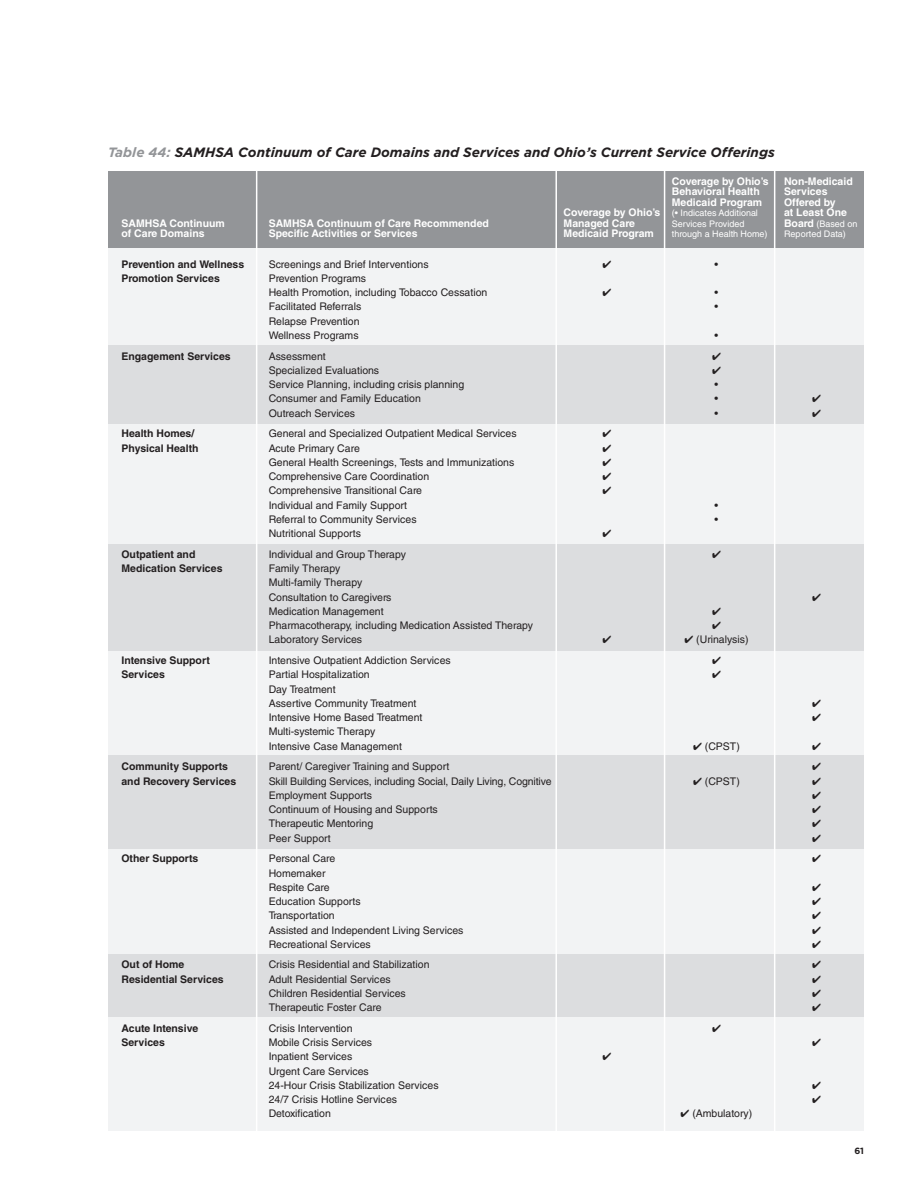
<style>
.page{position:relative;width:918px;height:1188px;background:#fff}
.page>*{position:absolute;margin:0;border:0;box-sizing:border-box;transform-origin:0 0}
.t1{font:italic 700 13.5px "Gotham HTF";color:#231f20}
.t2{font:10.5px/14.2px "Helvetica";color:#231f20}
.t3{font:700 10.5px "Helvetica";color:#231f20}
.t4{font:700 10.5px "Helvetica";color:#fff}
.t5{font:9px "Helvetica";color:#fff}
.t6{font:700 9px "Gotham HTF";color:#231f20}
.s1{color:#939598}
.s2{font-weight:700;font-size:10.5px}
</style>
<div class="page">
<div style="left:108px;top:191px;width:756px;height:940px;background:#f2f3f4"></div>
<div style="left:108px;top:346px;width:756px;height:78px;background:#dcdddf"></div>
<div style="left:108px;top:544px;width:756px;height:107px;background:#dcdddf"></div>
<div style="left:108px;top:954px;width:756px;height:63px;background:#dcdddf"></div>
<div style="left:108px;top:755px;width:756px;height:94px;background:#dcdddf"></div>
<div style="left:108px;top:172px;width:756px;height:76px;background:#939598"></div>
<hr style="left:555px;top:171px;width:2px;height:963px;background:#fff">
<hr style="left:256px;top:171px;width:1px;height:963px;background:#fff">
<hr style="left:774px;top:171px;width:1px;height:963px;background:#fff">
<hr style="left:664px;top:171px;width:1px;height:963px;background:#fff">
<p class="t1" style="left:108px;top:144px;width:668px"><span class="s1">Table 44:</span> SAMHSA Continuum of Care Domains and Services and Ohio’s Current Service Offerings</p>
<p class="t4" style="left:672px;top:177px;width:98px">Coverage by Ohio’s</p>
<p class="t4" style="left:784px;top:177px;width:70px">Non-Medicaid</p>
<p class="t4" style="left:672px;top:188px;width:89px">Behavioral Health</p>
<p class="t4" style="left:784px;top:188px;width:45px">Services</p>
<p class="t4" style="left:672px;top:198px;width:92px">Medicaid Program</p>
<p class="t4" style="left:784px;top:198px;width:53px">Offered by</p>
<p class="t5" style="left:564px;top:210px;width:196px"><span class="s2">Coverage by Ohio’s</span> (• Indicates Additional</p>
<p class="t4" style="left:784px;top:209px;width:64px">at Least One</p>
<p class="t4" style="left:122px;top:219px;width:105px">SAMHSA Continuum</p>
<p class="t4" style="left:269px;top:219px;width:222px">SAMHSA Continuum of Care Recommended</p>
<p class="t4" style="left:564px;top:219px;width:73px">Managed Care</p>
<p class="t5" style="left:672px;top:220px;width:74px">Services Provided</p>
<p class="t5" style="left:784px;top:220px;width:75px"><span class="s2">Board</span> (Based on</p>
<p class="t4" style="left:122px;top:230px;width:85px">of Care Domains</p>
<p class="t4" style="left:269px;top:230px;width:150px">Specific Activities or Services</p>
<p class="t4" style="left:564px;top:230px;width:92px">Medicaid Program</p>
<p class="t5" style="left:672px;top:231px;width:97px">through a Health Home)</p>
<p class="t5" style="left:784px;top:231px;width:63px">Reported Data)</p>
<p class="t3" style="left:122px;top:260px;width:124px">Prevention and Wellness</p>
<p class="t2" style="left:269px;top:258px;width:161px">Screenings and Brief Interventions</p>
<p class="t2" style="left:715px;top:258px;width:5px">•</p>
<p class="t3" style="left:122px;top:274px;width:100px">Promotion Services</p>
<p class="t2" style="left:269px;top:272px;width:220px">Prevention Programs<br>Health Promotion, including Tobacco Cessation</p>
<p class="t2" style="left:715px;top:286px;width:5px">•</p>
<p class="t2" style="left:269px;top:301px;width:94px">Facilitated Referrals</p>
<p class="t2" style="left:715px;top:301px;width:5px">•</p>
<p class="t2" style="left:269px;top:315px;width:92px">Relapse Prevention<br>Wellness Programs</p>
<p class="t2" style="left:715px;top:329px;width:5px">•</p>
<p class="t3" style="left:122px;top:352px;width:111px">Engagement Services</p>
<p class="t2" style="left:269px;top:350px;width:59px">Assessment</p>
<p class="t2" style="left:269px;top:364px;width:112px">Specialized Evaluations</p>
<p class="t2" style="left:269px;top:378px;width:197px">Service Planning, including crisis planning</p>
<p class="t2" style="left:715px;top:378px;width:5px">•</p>
<p class="t2" style="left:269px;top:393px;width:154px">Consumer and Family Education</p>
<p class="t2" style="left:715px;top:393px;width:5px">•</p>
<p class="t2" style="left:269px;top:407px;width:88px">Outreach Services</p>
<p class="t2" style="left:715px;top:407px;width:5px">•</p>
<p class="t3" style="left:122px;top:430px;width:74px">Health Homes/</p>
<p class="t2" style="left:269px;top:428px;width:249px">General and Specialized Outpatient Medical Services</p>
<p class="t3" style="left:122px;top:444px;width:79px">Physical Health</p>
<p class="t2" style="left:269px;top:442px;width:93px">Acute Primary Care</p>
<p class="t2" style="left:269px;top:456px;width:247px">General Health Screenings, Tests and Immunizations</p>
<p class="t2" style="left:269px;top:470px;width:162px">Comprehensive Care Coordination</p>
<p class="t2" style="left:269px;top:485px;width:155px">Comprehensive Transitional Care</p>
<p class="t2" style="left:269px;top:499px;width:140px">Individual and Family Support</p>
<p class="t2" style="left:715px;top:499px;width:5px">•</p>
<p class="t2" style="left:269px;top:513px;width:149px">Referral to Community Services</p>
<p class="t2" style="left:715px;top:513px;width:5px">•</p>
<p class="t2" style="left:269px;top:527px;width:94px">Nutritional Supports</p>
<p class="t3" style="left:122px;top:550px;width:75px">Outpatient and</p>
<p class="t2" style="left:269px;top:548px;width:139px">Individual and Group Therapy</p>
<p class="t3" style="left:122px;top:565px;width:103px">Medication Services</p>
<p class="t2" style="left:269px;top:562px;width:124px">Family Therapy<br>Multi-family Therapy<br>Consultation to Caregivers</p>
<p class="t2" style="left:269px;top:605px;width:116px">Medication Management</p>
<p class="t2" style="left:269px;top:619px;width:266px">Pharmacotherapy, including Medication Assisted Therapy</p>
<p class="t2" style="left:269px;top:634px;width:95px">Laboratory Services</p>
<p class="t2" style="left:684px;top:634px;width:66px">✔ (Urinalysis)</p>
<p class="t3" style="left:122px;top:657px;width:90px">Intensive Support</p>
<p class="t2" style="left:269px;top:654px;width:184px">Intensive Outpatient Addiction Services</p>
<p class="t3" style="left:122px;top:671px;width:45px">Services</p>
<p class="t2" style="left:269px;top:668px;width:103px">Partial Hospitalization</p>
<p class="t2" style="left:269px;top:683px;width:149px">Day Treatment<br>Assertive Community Treatment</p>
<p class="t2" style="left:269px;top:711px;width:155px">Intensive Home Based Treatment</p>
<p class="t2" style="left:269px;top:725px;width:135px">Multi-systemic Therapy<br>Intensive Case Management</p>
<p class="t2" style="left:693px;top:740px;width:48px">✔ (CPST)</p>
<p class="t3" style="left:122px;top:763px;width:108px">Community Supports</p>
<p class="t2" style="left:269px;top:760px;width:182px">Parent/ Caregiver Training and Support</p>
<p class="t3" style="left:122px;top:777px;width:116px">and Recovery Services</p>
<p class="t2" style="left:269px;top:775px;width:284px">Skill Building Services, including Social, Daily Living, Cognitive</p>
<p class="t2" style="left:693px;top:775px;width:48px">✔ (CPST)</p>
<p class="t2" style="left:269px;top:789px;width:105px">Employment Supports</p>
<p class="t2" style="left:269px;top:803px;width:171px">Continuum of Housing and Supports</p>
<p class="t2" style="left:269px;top:817px;width:106px">Therapeutic Mentoring</p>
<p class="t2" style="left:269px;top:832px;width:64px">Peer Support</p>
<p class="t3" style="left:122px;top:855px;width:78px">Other Supports</p>
<p class="t2" style="left:269px;top:852px;width:68px">Personal Care</p>
<p class="t2" style="left:269px;top:867px;width:63px">Homemaker<br>Respite Care</p>
<p class="t2" style="left:269px;top:895px;width:93px">Education Supports</p>
<p class="t2" style="left:269px;top:909px;width:68px">Transportation</p>
<p class="t2" style="left:269px;top:924px;width:196px">Assisted and Independent Living Services</p>
<p class="t2" style="left:269px;top:938px;width:104px">Recreational Services</p>
<p class="t3" style="left:122px;top:961px;width:64px">Out of Home</p>
<p class="t2" style="left:269px;top:959px;width:162px">Crisis Residential and Stabilization</p>
<p class="t3" style="left:122px;top:975px;width:104px">Residential Services</p>
<p class="t2" style="left:269px;top:973px;width:124px">Adult Residential Services</p>
<p class="t2" style="left:269px;top:987px;width:139px">Children Residential Services</p>
<p class="t2" style="left:269px;top:1001px;width:115px">Therapeutic Foster Care</p>
<p class="t3" style="left:122px;top:1024px;width:78px">Acute Intensive</p>
<p class="t2" style="left:269px;top:1022px;width:85px">Crisis Intervention</p>
<p class="t3" style="left:122px;top:1039px;width:45px">Services</p>
<p class="t2" style="left:269px;top:1036px;width:105px">Mobile Crisis Services</p>
<p class="t2" style="left:269px;top:1051px;width:85px">Inpatient Services</p>
<p class="t2" style="left:269px;top:1065px;width:171px">Urgent Care Services<br>24-Hour Crisis Stabilization Services</p>
<p class="t2" style="left:269px;top:1093px;width:130px">24/7 Crisis Hotline Services</p>
<p class="t2" style="left:269px;top:1108px;width:64px">Detoxification</p>
<p class="t2" style="left:681px;top:1108px;width:73px">✔ (Ambulatory)</p>
<p class="t6" style="left:854px;top:1145px;width:11px">61</p>
</div>
